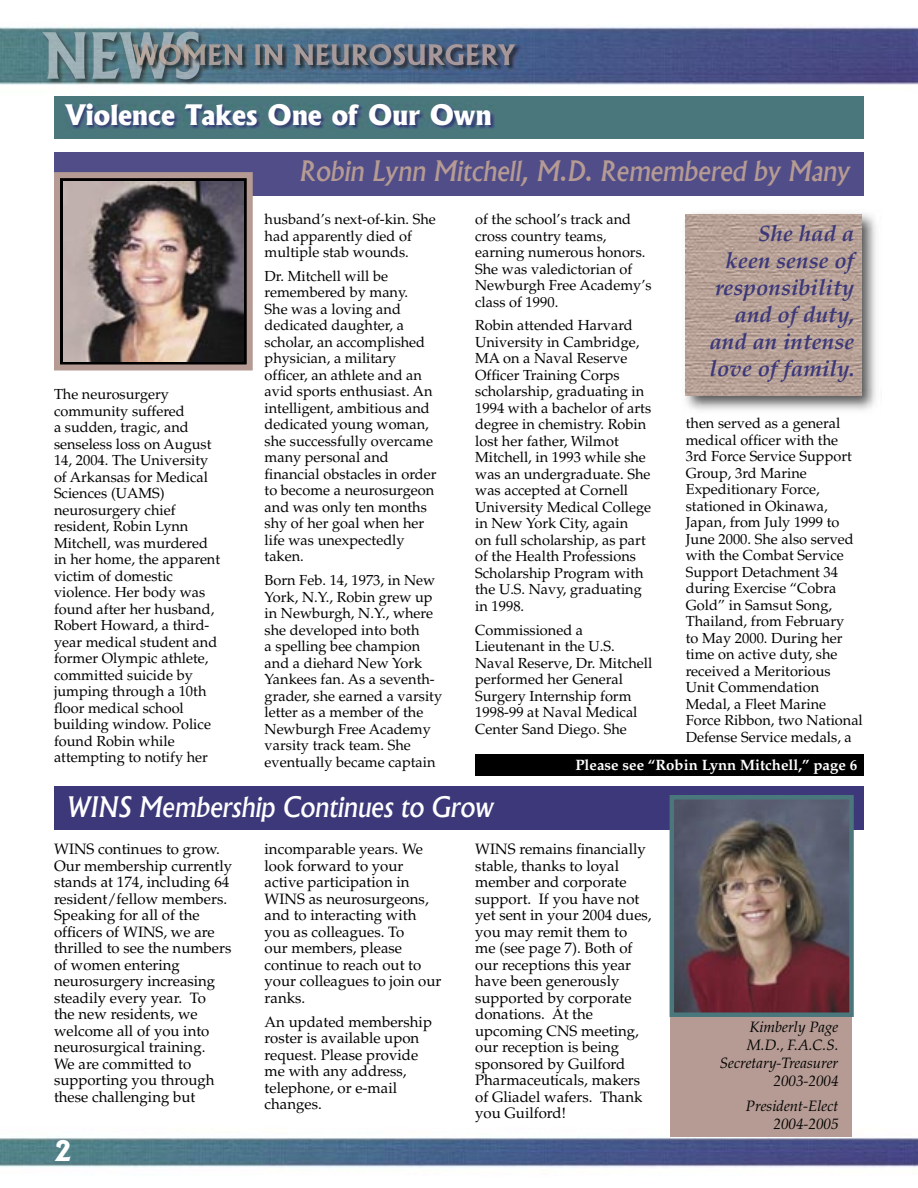
<style>
.page{position:relative;width:918px;height:1188px;background:#fff}
.page>*{position:absolute;margin:0;border:0;box-sizing:border-box;transform-origin:0 0}
.t1{font:italic 500 27px "Albertus";color:#b59b93}
.t2{font:italic 500 27px "Albertus";color:#fff}
.t3{font:800 27px "Albertus";color:#fff}
.t4{font:italic 700 22.5px/27px "Palatino";color:#3c387a;text-align:right}
.t5{font:15px/16.5px "Palatino";color:#000}
.t6{font:italic 15px/18px "Palatino";color:#000;text-align:right}
.t7{font:700 15px "Palatino";color:#fff}
.t8{font:14.55px/16.5px "Palatino";color:#000}
</style>
<div class="page">
<img style="left:0;top:26px;width:918px;height:1142px">
<img style="left:42px;top:32px;width:158px;height:47px">
<img style="left:200px;top:44px;width:113px;height:21px">
<img style="left:132px;top:44px;width:68px;height:21px">
<div style="left:54px;top:786px;width:810px;height:43px;background:#3c387a"></div>
<div style="left:54px;top:96px;width:810px;height:43px;background:#49777c"></div>
<div style="left:54px;top:152px;width:810px;height:44px;background:#514d88"></div>
<img style="left:65px;top:104px;width:429px;height:25px">
<img style="left:680px;top:209px;width:201px;height:206px">
<img style="left:686px;top:215px;width:176px;height:181px">
<div style="left:670px;top:1006px;width:182px;height:131px;background:#b59b93"></div>
<svg style="left:670px;top:795px;width:184px;height:222px;background:#66565b"></svg>
<div style="left:475px;top:754px;width:389px;height:21px;background:#000"></div>
<svg style="left:54px;top:172px;width:199px;height:199px;background:#7e6d68"></svg>
<img style="left:63px;top:181px;width:180px;height:180px">
<h1 class="t3" style="left:66px;top:98px;width:428px">Violence Takes One of Our Own</h1>
<h1 class="t1" style="left:300px;top:154px;width:552px">Robin Lynn Mitchell, M.D. Remembered by Many</h1>
<h2 class="t4" style="left:709px;top:221px;width:147px">She had a keen sense of responsibility and of duty, and an intense love of family.</h2>
<p class="t8" style="left:265px;top:211px;width:173px">husband’s next-of-kin. She had apparently died of multiple stab wounds.</p>
<p class="t8" style="left:265px;top:268px;width:173px">Dr. Mitchell will be remembered by many.<br>She was a loving and dedicated daughter, a scholar, an accomplished physician, a military officer, an athlete and an avid sports enthusiast. An intelligent, ambitious and dedicated young woman, she successfully overcame many personal and financial obstacles in order to become a neurosurgeon and was only ten months shy of her goal when her life was unexpectedly taken.</p>
<p class="t8" style="left:265px;top:572px;width:179px">Born Feb. 14, 1973, in New<br>York, N.Y., Robin grew up in Newburgh, N.Y., where she developed into both<br>a spelling bee champion and a diehard New York<br>Yankees fan. As a seventh&shy;grader, she earned a varsity letter as a member of the<br>Newburgh Free Academy varsity track team. She eventually became captain</p>
<p class="t8" style="left:475px;top:211px;width:178px">of the school’s track and cross country teams, earning numerous honors.<br>She was valedictorian of<br>Newburgh Free Academy’s class of 1990.</p>
<p class="t8" style="left:475px;top:317px;width:178px">Robin attended Harvard<br>University in Cambridge,<br>MA on a Naval Reserve<br>Officer Training Corps scholarship, graduating in<br>1994 with a bachelor of arts degree in chemistry. Robin lost her father, Wilmot<br>Mitchell, in 1993 while she was an undergraduate. She was accepted at Cornell<br>University Medical College in New York City, again<br>on full scholarship, as part of the Health Professions<br>Scholarship Program with the U.S. Navy, graduating in 1998.</p>
<p class="t8" style="left:475px;top:622px;width:179px">Commissioned a<br>Lieutenant in the U.S.<br>Naval Reserve, Dr. Mitchell performed her General<br>Surgery Internship form<br>1998-99 at Naval Medical<br>Center Sand Diego. She</p>
<p class="t8" style="left:54px;top:386px;width:168px">The neurosurgery community suffered<br>a sudden, tragic, and senseless loss on August<br>14, 2004. The University of Arkansas for Medical<br>Sciences (UAMS) neurosurgery chief resident, Robin Lynn<br>Mitchell, was murdered in her home, the apparent victim of domestic violence. Her body was found after her husband,<br>Robert Howard, a third&shy;year medical student and former Olympic athlete, committed suicide by jumping through a 10th floor medical school building window. Police found Robin while attempting to notify her</p>
<p class="t8" style="left:686px;top:415px;width:179px">then served as a general medical officer with the<br>3rd Force Service Support<br>Group, 3rd Marine<br>Expeditionary Force, stationed in Okinawa,<br>Japan, from July 1999 to<br>June 2000. She also served with the Combat Service<br>Support Detachment 34 during Exercise “Cobra<br>Gold” in Samsut Song,<br>Thailand, from February<br>to May 2000. During her time on active duty, she received a Meritorious<br>Unit Commendation<br>Medal, a Fleet Marine<br>Force Ribbon, two National<br>Defense Service medals, a</p>
<p class="t7" style="left:575px;top:756px;width:283px">Please see “Robin Lynn Mitchell,” page 6</p>
<h1 class="t2" style="left:67px;top:790px;width:428px">WINS Membership Continues to Grow</h1>
<p class="t5" style="left:54px;top:841px;width:180px">WINS continues to grow.<br>Our membership currently stands at 174, including 64 resident/fellow members.<br>Speaking for all of the officers of WINS, we are thrilled to see the numbers of women entering neurosurgery increasing steadily every year. To<br>the new residents, we welcome all of you into neurosurgical training.<br>We are committed to supporting you through these challenging but</p>
<p class="t5" style="left:265px;top:841px;width:178px">incomparable years. We look forward to your active participation in<br>WINS as neurosurgeons, and to interacting with you as colleagues. To<br>our members, please continue to reach out to your colleagues to join our ranks.</p>
<p class="t5" style="left:265px;top:1014px;width:169px">An updated membership roster is available upon request. Please provide me with any address, telephone, or e-mail changes.</p>
<h1 class="t3" style="left:54px;top:1134px;width:19px">2</h1>
<p class="t5" style="left:475px;top:841px;width:178px">WINS remains financially stable, thanks to loyal member and corporate support. If you have not yet sent in your 2004 dues, you may remit them to<br>me (see page 7). Both of our receptions this year have been generously supported by corporate donations. At the upcoming CNS meeting, our reception is being sponsored by Guilford<br>Pharmaceuticals, makers of Gliadel wafers. Thank you Guilford!</p>
<p class="t6" style="left:720px;top:1019px;width:120px">Kimberly Page<br>M.D., F.A.C.S.<br>Secretary-Treasurer<br>2003-2004</p>
<p class="t6" style="left:746px;top:1097px;width:94px">President-Elect<br>2004-2005</p>
</div>
